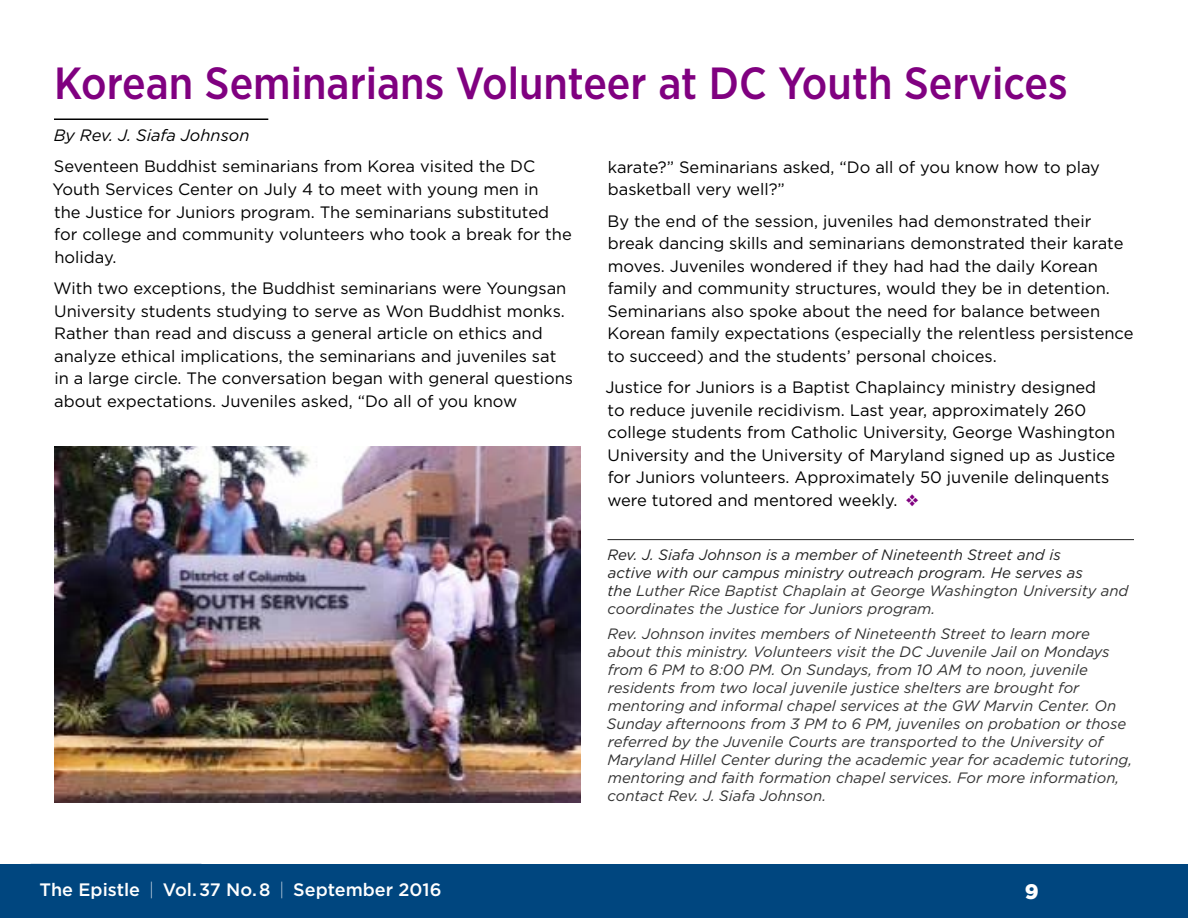
<style>
.page{position:relative;width:1188px;height:918px;background:#fff}
.page>*{position:absolute;margin:0;border:0;box-sizing:border-box;transform-origin:0 0}
.t1{font:500 45px "Gotham Narrow";color:#800080}
.t2{font:900 21px "Gotham";color:#fff}
.t3{font:500 18px "Gotham";color:#fff}
.t4{font:16.5px/22.5px "Gotham";color:#000}
.t5{font:italic 16.5px "Gotham";color:#000}
.t6{font:italic 15px/18px "Gotham";color:#333}
.t7{font:italic 15px/18px "Gotham";color:#222}
.s1{color:#800080}
.s2{color:#333}
.s3{font-weight:200}
</style>
<div class="page">
<div style="left:0;top:864px;width:1188px;height:54px;background:#00467f"></div>
<hr style="left:54px;top:118px;width:214px;height:2px;background:#000">
<hr style="left:608px;top:539px;width:526px;height:1px;background:#222">
<img style="left:54px;top:446px;width:526px;height:356px">
<h1 class="t1" style="left:54px;top:55px;width:1015px">Korean Seminarians Volunteer at DC Youth Services</h1>
<p class="t5" style="left:54px;top:126px;width:197px">By Rev. J. Siafa Johnson</p>
<p class="t4" style="left:52px;top:155px;width:521px">Seventeen Buddhist seminarians from Korea visited the DC Youth Services Center on July 4 to meet with young men in<br>the Justice for Juniors program. The seminarians substituted for college and community volunteers who took a break for the holiday.</p>
<p class="t4" style="left:53px;top:277px;width:521px">With two exceptions, the Buddhist seminarians were Youngsan University students studying to serve as Won Buddhist monks.<br>Rather than read and discuss a general article on ethics and analyze ethical implications, the seminarians and juveniles sat in a large circle. The conversation began with general questions about expectations. Juveniles asked, “Do all of you know</p>
<p class="t4" style="left:608px;top:155px;width:494px">karate?” Seminarians asked, “Do all of you know how to play basketball very well?”</p>
<p class="t4" style="left:607px;top:209px;width:528px">By the end of the session, juveniles had demonstrated their break dancing skills and seminarians demonstrated their karate moves. Juveniles wondered if they had had the daily Korean family and community structures, would they be in detention.<br>Seminarians also spoke about the need for balance between Korean family expectations (especially the relentless persistence to succeed) and the students’ personal choices.</p>
<p class="t4" style="left:605px;top:376px;width:511px">Justice for Juniors is a Baptist Chaplaincy ministry designed to reduce juvenile recidivism. Last year, approximately 260 college students from Catholic University, George Washington University and the University of Maryland signed up as Justice for Juniors volunteers. Approximately 50 juvenile delinquents were tutored and mentored weekly. <span class="s1">❖</span></p>
<p class="t7" style="left:607px;top:545px;width:523px">Rev. J. Siafa Johnson is a member of Nineteenth Street and is<br>active with our campus ministry outreach program. He serves as<br>the <span class="s2">Luther Rice Baptist Chaplain at George Washington University and coordinates the Justice for Juniors program.</span></p>
<p class="t6" style="left:607px;top:625px;width:527px">Rev. Johnson invites members of Nineteenth Street to learn more about this ministry. Volunteers visit the DC Juvenile Jail on Mondays from 6 PM to 8:00 PM. On Sundays, from 10 AM to noon, juvenile residents from two local juvenile justice shelters are brought for mentoring and informal chapel services at the GW Marvin Center. On Sunday afternoons from 3 PM to 6 PM, juveniles on probation or those referred by the Juvenile Courts are transported to the University of Maryland Hillel Center during the academic year for academic tutoring, mentoring and faith formation chapel services. For more information, contact Rev. J. Siafa Johnson.</p>
<p class="t3" style="left:40px;top:879px;width:403px">The Epistle <span class="s3">|</span> Vol.37 No.8 <span class="s3">|</span> September 2016</p>
<p class="t2" style="left:1025px;top:880px;width:15px">9</p>
</div>
